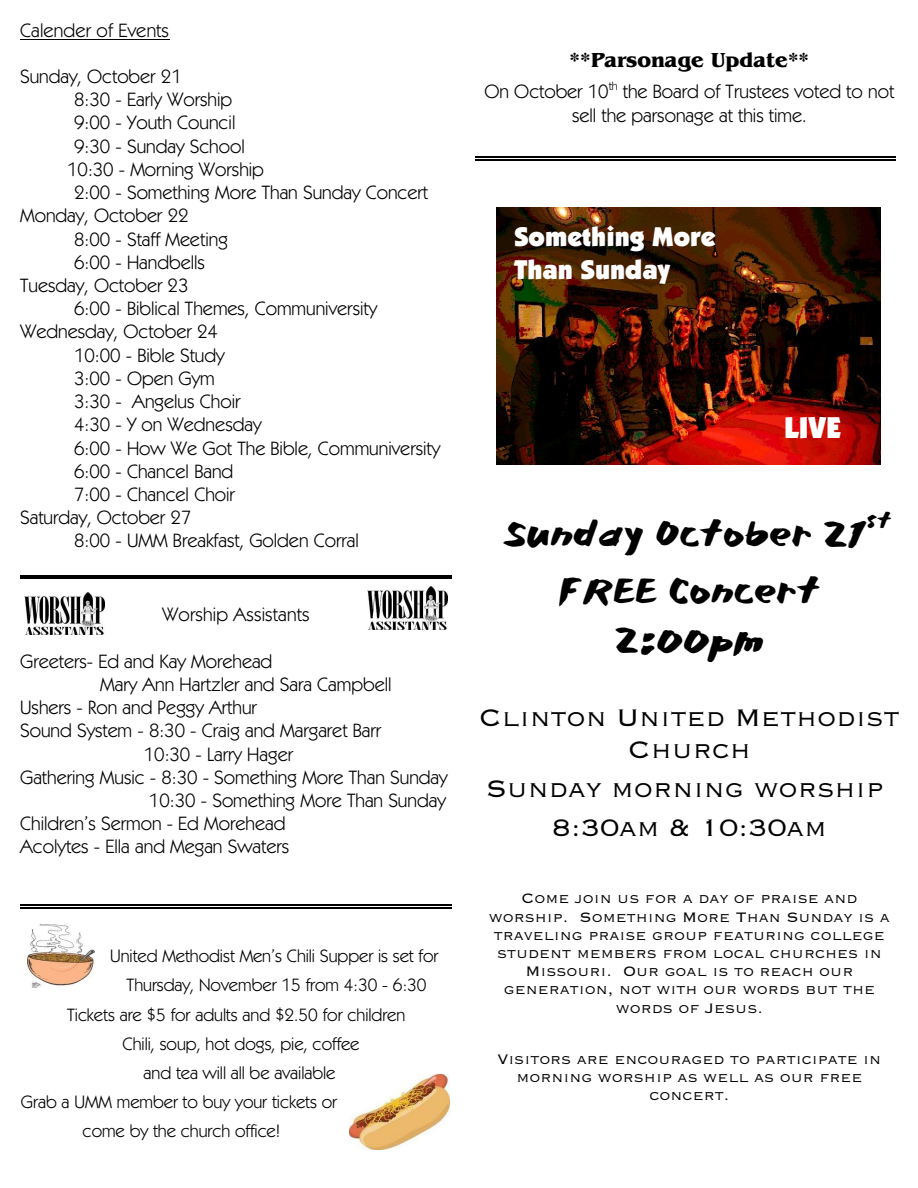
<style>
.page{position:relative;width:918px;height:1188px;background:#fff}
.page>*{position:absolute;margin:0;border:0;box-sizing:border-box;transform-origin:0 0}
.t1{font:42px/56.6px "CK Broad Pen";color:#000;text-align:center}
.t2{font:31.5px/31.8px "Copperplate Thirty Two BC";color:#000;text-align:center}
.t3{font:900 30px "Kabel IT Cby BT";color:#fff}
.t4{font:900 27px/32.4px "Kabel IT Cby BT";color:#fff}
.t5{font:700 21px "Benguiat IT Cby BT";color:#000}
.t6{font:19.5px "Kabel IT Cby BT";color:#000}
.t7{font:18px/18.1px "Copperplate Thirty Two BC";color:#000;text-align:center}
.t8{font:18px "Kabel IT Cby BT";color:#000}
.t9{font:12px "Kabel IT Cby BT";color:#000}
.s1{color:#fff}
</style>
<div class="page">
<img style="left:25px;top:592px;width:80px;height:42px">
<img style="left:367px;top:587px;width:80px;height:42px">
<hr style="left:20px;top:39px;width:150px;height:1px;background:#000">
<hr style="left:20px;top:575px;width:432px;height:1px;background:#000">
<hr style="left:20px;top:578px;width:432px;height:1px;background:#000">
<hr style="left:20px;top:904px;width:432px;height:2px;background:#000">
<hr style="left:20px;top:907px;width:432px;height:1px;background:#000">
<hr style="left:475px;top:157px;width:420px;height:1px;background:#000">
<hr style="left:475px;top:159px;width:420px;height:2px;background:#000">
<img style="left:27px;top:924px;width:68px;height:64px">
<img style="left:349px;top:1074px;width:100px;height:75px">
<img style="left:496px;top:207px;width:385px;height:258px">
<p class="t6" style="left:20px;top:22px;width:150px">Calender of Events</p>
<p class="t6" style="left:20px;top:68px;width:163px">Sunday, October 21</p>
<p class="t6" style="left:74px;top:91px;width:159px">8:30 - Early Worship</p>
<p class="t6" style="left:74px;top:115px;width:163px">9:00 - Youth Council</p>
<p class="t6" style="left:74px;top:138px;width:172px">9:30 - Sunday School</p>
<p class="t6" style="left:67px;top:161px;width:198px">10:30 - Morning Worship</p>
<p class="t6" style="left:74px;top:184px;width:356px">2:00 - Something More Than Sunday Concert</p>
<p class="t6" style="left:20px;top:207px;width:170px">Monday, October 22</p>
<p class="t6" style="left:74px;top:231px;width:155px">8:00 - Staff Meeting</p>
<p class="t6" style="left:74px;top:254px;width:132px">6:00 - Handbells</p>
<p class="t6" style="left:20px;top:277px;width:170px">Tuesday, October 23</p>
<p class="t6" style="left:74px;top:300px;width:305px">6:00 - Biblical Themes, Communiversity</p>
<p class="t6" style="left:20px;top:324px;width:199px">Wednesday, October 24</p>
<p class="t6" style="left:74px;top:347px;width:152px">10:00 - Bible Study</p>
<p class="t6" style="left:74px;top:370px;width:142px">3:00 - Open Gym</p>
<p class="t6" style="left:74px;top:393px;width:168px">3:30 - Angelus Choir</p>
<p class="t6" style="left:74px;top:416px;width:189px">4:30 - Y on Wednesday</p>
<p class="t6" style="left:74px;top:440px;width:368px">6:00 - How We Got The Bible, Communiversity</p>
<p class="t6" style="left:74px;top:463px;width:161px">6:00 - Chancel Band</p>
<p class="t6" style="left:74px;top:486px;width:162px">7:00 - Chancel Choir</p>
<p class="t6" style="left:20px;top:509px;width:173px">Saturday, October 27</p>
<p class="t6" style="left:74px;top:533px;width:286px">8:00 - UMM Breakfast, Golden Corral</p>
<p class="t6" style="left:162px;top:606px;width:149px">Worship Assistants</p>
<p class="t6" style="left:20px;top:653px;width:254px">Greeters- Ed and Kay Morehead</p>
<p class="t6" style="left:100px;top:676px;width:293px">Mary Ann Hartzler and Sara Campbell</p>
<p class="t6" style="left:20px;top:699px;width:238px">Ushers - Ron and Peggy Arthur</p>
<p class="t6" style="left:20px;top:722px;width:363px">Sound System - 8:30 - Craig and Margaret Barr</p>
<p class="t6" style="left:144px;top:746px;width:151px">10:30 - Larry Hager</p>
<p class="t6" style="left:20px;top:769px;width:429px">Gathering Music - 8:30 - Something More Than Sunday</p>
<p class="t6" style="left:149px;top:792px;width:298px">10:30 - Something More Than Sunday</p>
<p class="t6" style="left:20px;top:815px;width:267px">Children’s Sermon - Ed Morehead</p>
<p class="t6" style="left:20px;top:839px;width:271px">Acolytes - Ella and Megan Swaters</p>
<p class="t8" style="left:110px;top:949px;width:330px">United Methodist Men’s Chili Supper is set for</p>
<p class="t8" style="left:127px;top:978px;width:301px">Thursday, November 15 from 4:30 - 6:30</p>
<p class="t8" style="left:67px;top:1007px;width:340px">Tickets are $5 for adults and $2.50 for children</p>
<p class="t8" style="left:123px;top:1036px;width:238px">Chili, soup, hot dogs, pie, coffee</p>
<p class="t8" style="left:144px;top:1065px;width:193px">and tea will all be available</p>
<p class="t8" style="left:21px;top:1094px;width:318px">Grab a UMM member to buy your tickets or</p>
<p class="t8" style="left:83px;top:1123px;width:199px">come by the church office!</p>
<p class="t5" style="left:570px;top:51px;width:241px">**Parsonage Update**</p>
<p class="t6" style="left:485px;top:84px;width:411px">On October 10 the Board of Trustees voted to not</p>
<p class="t9" style="left:609px;top:81px;width:11px">th</p>
<p class="t6" style="left:572px;top:107px;width:236px">sell the parsonage at this time.</p>
<h3 class="t4" style="left:514px;top:223px;width:203px">Something More<br>Than Sunday</h3>
<h3 class="t3" style="left:784px;top:416px;width:58px">LIVE</h3>
<h1 class="t1" style="left:487px;top:509px;width:406px"><span class="s1">I</span>Sunday October 21<sup>st<br></sup>FREE Concert</h1>
<h1 class="t1" style="left:615px;top:615px;width:151px">2:00pm</h1>
<h2 class="t2" style="left:479px;top:699px;width:422px">Clinton United Methodist<br>Church</h2>
<h2 class="t2" style="left:486px;top:767px;width:399px;line-height:39.3px">Sunday morning worship<br>8:30am &amp; 10:30am</h2>
<p class="t7" style="left:489px;top:888px;width:402px">Come join us for a day of praise and worship. Something More Than Sunday is a traveling praise group featuring college student members from local churches in Missouri. Our goal is to reach our generation, not with our words but the words of Jesus.</p>
<p class="t7" style="left:497px;top:1049px;width:385px">Visitors are encouraged to participate in morning worship as well as our free concert.</p>
</div>
